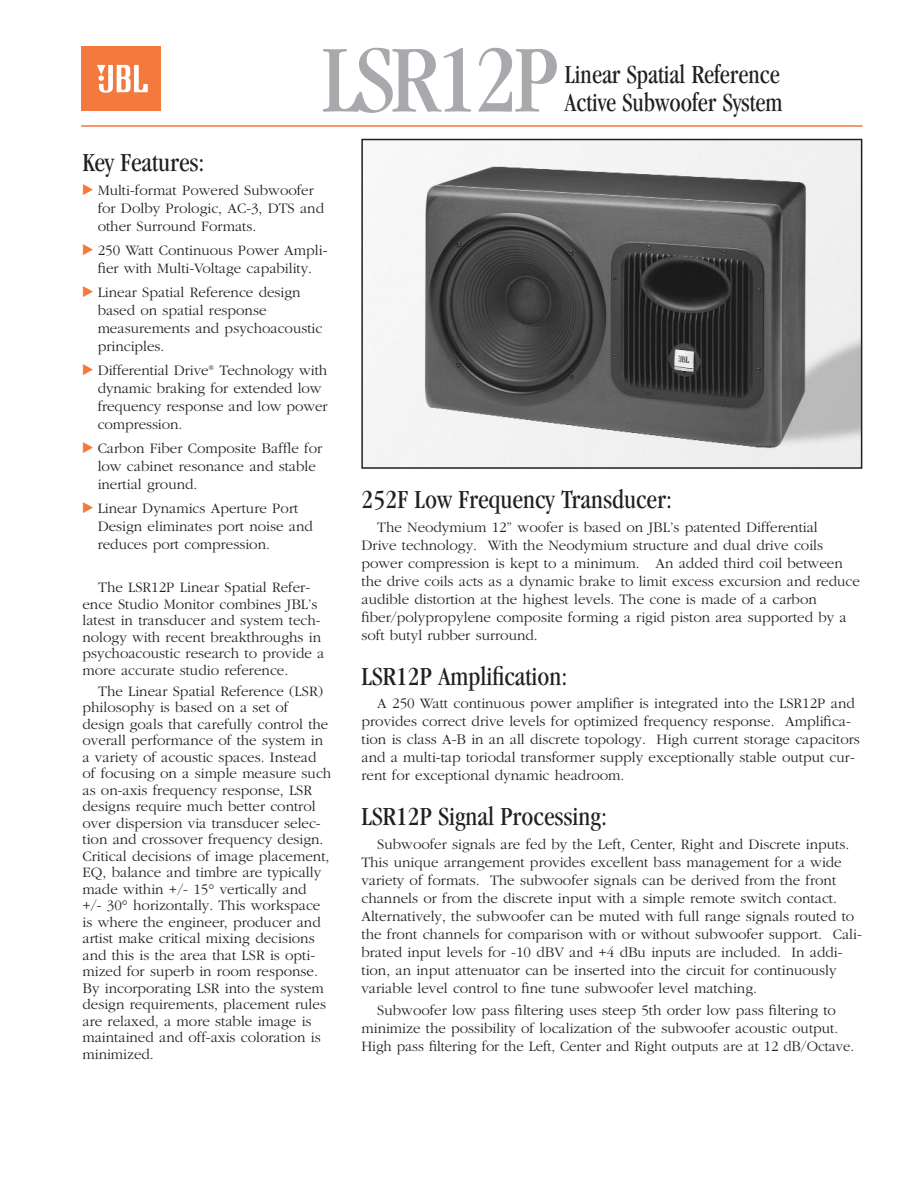
<style>
.page{position:relative;width:918px;height:1188px;background:#fff}
.page>*{position:absolute;margin:0;border:0;box-sizing:border-box;transform-origin:0 0}
.t1{font:condensed 99px "Garamond";letter-spacing:-.045em;color:#a8a9ad}
.t2{font:condensed 27px "Garamond";color:#231f20}
.t3{font:condensed 27px/28.5px "Garamond";color:#231f20;scale:.95 1}
.t4{font:300 15px/18px "Garamond";color:#231f20}
</style>
<div class="page">
<img style="left:364px;top:142px;width:495px;height:324px">
<div style="left:361px;top:139px;width:501px;height:330px;border:2px solid #231f20"></div>
<hr style="left:81px;top:125px;width:781px;height:2px;background:#f4793e">
<div style="left:81px;top:46px;width:80px;height:65px;background:#f4793e"></div>
<svg style="left:97px;top:65px;width:51px;height:28px"></svg>
<h1 class="t1" style="left:322px;top:40px;width:238px">LSR12P</h1>
<h2 class="t3" style="left:565px;top:62px;width:231px">Linear Spatial Reference<br>Active Subwoofer System</h2>
<h2 class="t2" style="left:82px;top:151px;width:124px">Key Features:</h2>
<p class="t4" style="left:98px;top:182px;width:228px">Multi-format Powered Subwoofer for Dolby Prologic, AC-3, DTS and other Surround Formats.</p>
<p class="t4" style="left:98px;top:242px;width:231px">250 Watt Continuous Power Ampli&shy;fier with Multi-Voltage capability.</p>
<p class="t4" style="left:98px;top:284px;width:226px">Linear Spatial Reference design based on spatial response measurements and psychoacoustic principles.</p>
<p class="t4" style="left:98px;top:362px;width:232px">Differential Drive<sup>®</sup> Technology with dynamic braking for extended low frequency response and low power compression.</p>
<p class="t4" style="left:98px;top:440px;width:226px">Carbon Fiber Composite Baffle for low cabinet resonance and stable inertial ground.</p>
<p class="t4" style="left:98px;top:500px;width:217px">Linear Dynamics Aperture Port<br>Design eliminates port noise and reduces port compression.</p>
<p class="t4" style="left:82px;top:581px;width:243px;line-height:16.5px;text-indent:16px">The LSR12P Linear Spatial Refer&shy;ence Studio Monitor combines JBL’s latest in transducer and system tech&shy;nology with recent breakthroughs in psychoacoustic research to provide a more accurate studio reference.</p>
<p class="t4" style="left:82px;top:684px;width:250px;line-height:16.5px;text-indent:16px">The Linear Spatial Reference (LSR) philosophy is based on a set of design goals that carefully control the overall performance of the system in a variety of acoustic spaces. Instead of focusing on a simple measure such as on-axis frequency response, LSR designs require much better control over dispersion via transducer selec&shy;tion and crossover frequency design.<br>Critical decisions of image placement, EQ, balance and timbre are typically made within +/- 15° vertically and<br>+/- 30° horizontally. This workspace is where the engineer, producer and artist make critical mixing decisions and this is the area that LSR is opti&shy;mized for superb in room response.<br>By incorporating LSR into the system design requirements, placement rules are relaxed, a more stable image is maintained and off-axis coloration is minimized.</p>
<h2 class="t2" style="left:362px;top:489px;width:312px">252F Low Frequency Transducer:</h2>
<p class="t4" style="left:362px;top:520px;width:500px;text-indent:16px">The Neodymium 12” woofer is based on JBL’s patented Differential<br>Drive technology. With the Neodymium structure and dual drive coils power compression is kept to a minimum. An added third coil between the drive coils acts as a dynamic brake to limit excess excursion and reduce audible distortion at the highest levels. The cone is made of a carbon fiber/polypropylene composite forming a rigid piston area supported by a soft butyl rubber surround.</p>
<h2 class="t2" style="left:362px;top:665px;width:207px">LSR12P Amplification:</h2>
<p class="t4" style="left:362px;top:696px;width:500px;text-indent:16px">A 250 Watt continuous power amplifier is integrated into the LSR12P and provides correct drive levels for optimized frequency response. Amplifica&shy;tion is class A-B in an all discrete topology. High current storage capacitors and a multi-tap toriodal transformer supply exceptionally stable output cur&shy;rent for exceptional dynamic headroom.</p>
<h2 class="t2" style="left:362px;top:806px;width:247px">LSR12P Signal Processing:</h2>
<p class="t4" style="left:362px;top:836px;width:502px;text-indent:16px">Subwoofer signals are fed by the Left, Center, Right and Discrete inputs.<br>This unique arrangement provides excellent bass management for a wide variety of formats. The subwoofer signals can be derived from the front channels or from the discrete input with a simple remote switch contact.<br>Alternatively, the subwoofer can be muted with full range signals routed to the front channels for comparison with or without subwoofer support. Cali&shy;brated input levels for -10 dBV and +4 dBu inputs are included. In addi&shy;tion, an input attenuator can be inserted into the circuit for continuously variable level control to fine tune subwoofer level matching.</p>
<p class="t4" style="left:362px;top:1003px;width:494px;text-indent:16px">Subwoofer low pass filtering uses steep 5th order low pass filtering to minimize the possibility of localization of the subwoofer acoustic output.<br>High pass filtering for the Left, Center and Right outputs are at 12 dB/Octave.</p>
</div>
